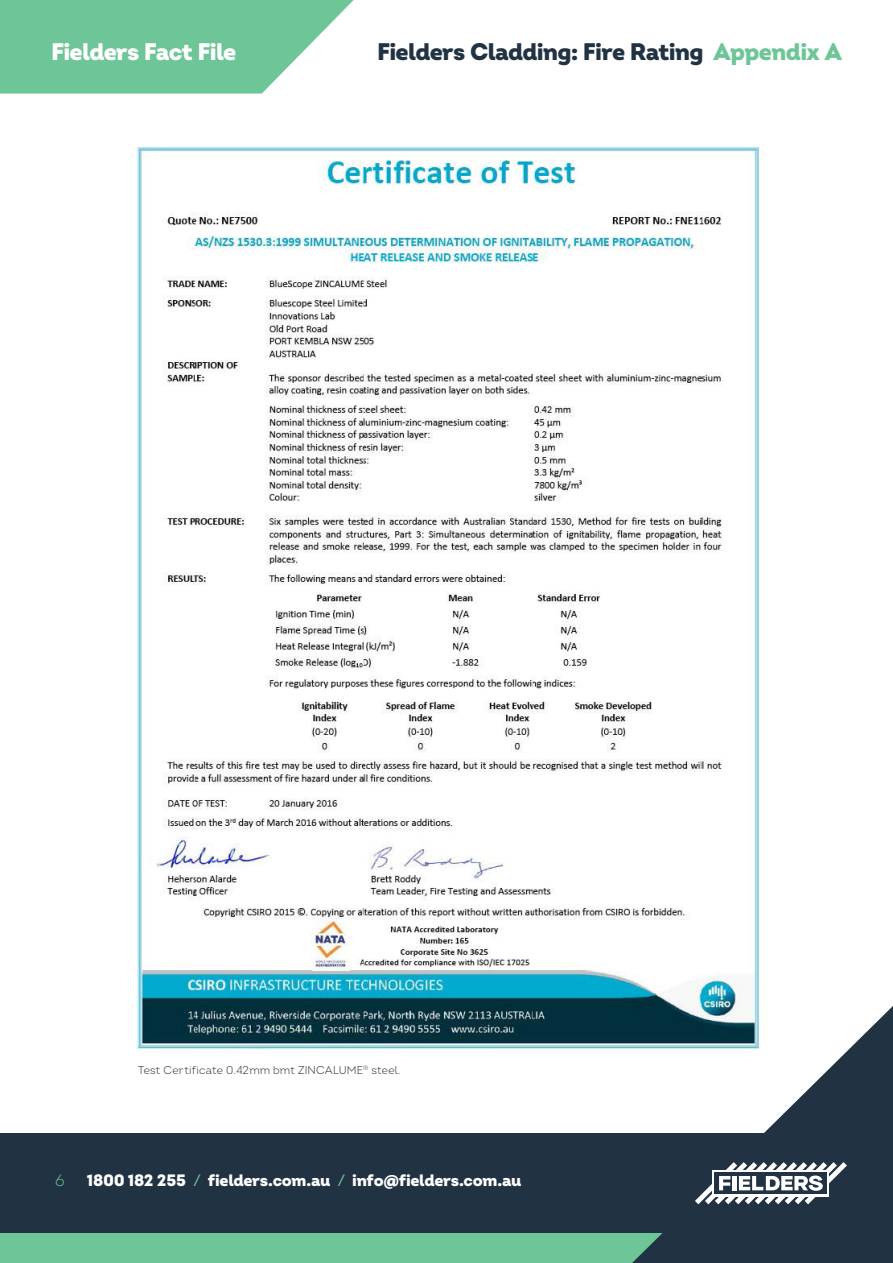
<style>
.page{position:relative;width:893px;height:1263px;background:#fff}
.page>*{position:absolute;margin:0;border:0;box-sizing:border-box;transform-origin:0 0}
.t1{font:900 24px "Intro";letter-spacing:-.025em;color:#213242}
.t2{font:900 24px "Intro";letter-spacing:-.03em;color:#fff}
.t3{font:900 16.5px "Intro";letter-spacing:-.015em;color:#fff}
.t4{font:300 16.5px "Intro";color:#6ec597}
.Fineprint{font:300 11.25px "Intro";letter-spacing:.015em;color:#231f20}
.s1{color:#6ec597}
.s2{font-weight:400;color:#6ec597}
</style>
<div class="page">
<svg style="left:0;top:0;width:354px;height:94px;background:#81cca4"></svg>
<img style="left:136px;top:147px;width:624px;height:902px">
<div style="left:0;top:1211px;width:671px;height:52px;background:#6ec597"></div>
<div style="left:0;top:1133px;width:893px;height:100px;background:#213242"></div>
<svg style="left:619px;top:993px;width:274px;height:270px;fill:#213242"></svg>
<svg style="left:695px;top:1162px;width:152px;height:42px"></svg>
<p class="t2" style="left:51px;top:36px;width:187px">Fielders Fact File</p>
<p class="t1" style="left:377px;top:36px;width:466px">Fielders Cladding: Fire Rating <span class="s1">Appendix A</span></p>
<p class="Fineprint" style="left:138px;top:1063px;width:264px">Test Certificate 0.42mm bmt ZINCALUME<sup>®</sup> steel.</p>
<p class="t4" style="left:55px;top:1170px;width:11px">6</p>
<p class="t3" style="left:87px;top:1169px;width:436px">1800 182 255 <span class="s2">/</span> fielders.com.au <span class="s2">/</span> info@fielders.com.au</p>
</div>
